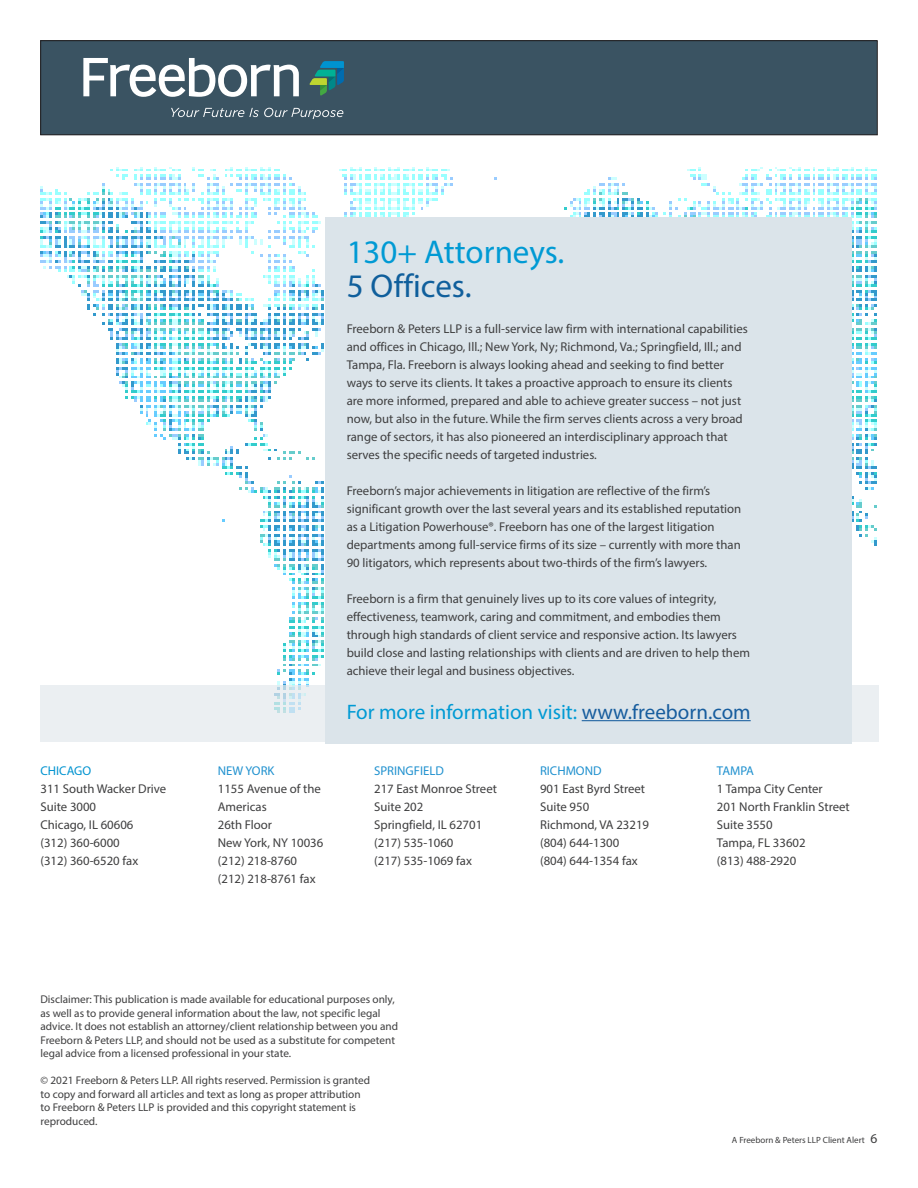
<style>
.page{position:relative;width:918px;height:1188px;background:#fff}
.page>*{position:absolute;margin:0;border:0;box-sizing:border-box;transform-origin:0 0}
.Body_Text{font:33px "Myriad Pro";color:#009ad4}
.Body_Text-2{font:33px "Myriad Pro";color:#105f9c}
.Body_Text-3{font:21px "Myriad Pro";color:#009ad4}
.Body_Text-4{font:12.75px/18px "Myriad Pro";color:#3e3e3f}
.Body_Text-5{font:12.75px "Myriad Pro";color:#2091cf}
.Body_Text-6{font:12.75px "Myriad Pro";color:#0093d0}
.Disclaimer{font:11.25px/13.5px "Myriad Pro";color:#3e3e3f}
.t1{font:9px "Myriad Pro";color:#3e3e3f}
.s1{color:#175d9e}
.s2{font-size:13.5px}
</style>
<div class="page">
<div style="left:41px;top:41px;width:836px;height:94px;background:#3a5362"></div>
<svg style="left:83px;top:58px;width:216px;height:39px"></svg>
<svg style="left:309px;top:61px;width:35px;height:35px"></svg>
<svg style="left:171px;top:108px;width:172px;height:11px"></svg>
<div style="left:40px;top:40px;width:838px;height:95px;border:1px solid #231f20"></div>
<img style="left:40px;top:167px;width:839px;height:519px">
<div style="left:40px;top:686px;width:839px;height:56px;background:#ebeff2"></div>
<div style="left:326px;top:217px;width:526px;height:526px;background:#dbe4ea"></div>
<hr style="left:582px;top:720px;width:169px;height:1px;background:#175d9e">
<p class="Body_Text-6" style="left:40px;top:763px;width:52px">CHICAGO</p>
<p class="Body_Text-4" style="left:40px;top:780px;width:127px">311 South Wacker Drive</p>
<p class="Body_Text-4" style="left:40px;top:798px;width:57px">Suite 3000</p>
<p class="Body_Text-4" style="left:40px;top:816px;width:94px">Chicago, IL 60606</p>
<p class="Body_Text-4" style="left:40px;top:834px;width:81px">(312) 360-6000</p>
<p class="Body_Text-4" style="left:40px;top:852px;width:99px">(312) 360-6520 fax</p>
<p class="Body_Text-5" style="left:218px;top:763px;width:58px">NEW YORK</p>
<p class="Body_Text-4" style="left:218px;top:780px;width:105px">1155 Avenue of the<br>Americas</p>
<p class="Body_Text-4" style="left:218px;top:816px;width:56px">26th Floor</p>
<p class="Body_Text-4" style="left:218px;top:834px;width:107px">New York, NY 10036</p>
<p class="Body_Text-4" style="left:218px;top:852px;width:81px">(212) 218-8760</p>
<p class="Body_Text-4" style="left:218px;top:870px;width:99px">(212) 218-8761 fax</p>
<p class="Body_Text" style="left:347px;top:231px;width:219px">130+ Attorneys.</p>
<p class="Body_Text-2" style="left:347px;top:266px;width:126px">5 Offices.</p>
<p class="Body_Text-4" style="left:347px;top:320px;width:403px">Freeborn &amp; Peters LLP is a full-service law firm with international capabilities and offices in Chicago, Ill.; New York, Ny; Richmond, Va.; Springfield, Ill.; and Tampa, Fla. Freeborn is always looking ahead and seeking to find better ways to serve its clients. It takes a proactive approach to ensure its clients are more informed, prepared and able to achieve greater success – not just now, but also in the future. While the firm serves clients across a very broad range of sectors, it has also pioneered an interdisciplinary approach that serves the specific needs of targeted industries.</p>
<p class="Body_Text-4" style="left:347px;top:482px;width:396px">Freeborn’s major achievements in litigation are reflective of the firm’s significant growth over the last several years and its established reputation as a Litigation Powerhouse®. Freeborn has one of the largest litigation departments among full-service firms of its size – currently with more than 90 litigators, which represents about two-thirds of the firm’s lawyers.</p>
<p class="Body_Text-4" style="left:347px;top:590px;width:405px">Freeborn is a firm that genuinely lives up to its core values of integrity, effectiveness, teamwork, caring and commitment, and embodies them through high standards of client service and responsive action. Its lawyers build close and lasting relationships with clients and are driven to help them achieve their legal and business objectives.</p>
<p class="Body_Text-3" style="left:347px;top:699px;width:406px">For more information visit: <span class="s1">www.freeborn.com</span></p>
<p class="Body_Text-5" style="left:374px;top:763px;width:71px">SPRINGFIELD</p>
<p class="Body_Text-4" style="left:374px;top:780px;width:124px">217 East Monroe Street</p>
<p class="Body_Text-4" style="left:374px;top:798px;width:51px">Suite 202</p>
<p class="Body_Text-4" style="left:374px;top:816px;width:109px">Springfield, IL 62701</p>
<p class="Body_Text-4" style="left:374px;top:834px;width:81px">(217) 535-1060</p>
<p class="Body_Text-4" style="left:374px;top:852px;width:99px">(217) 535-1069 fax</p>
<p class="Body_Text-5" style="left:540px;top:763px;width:63px">RICHMOND</p>
<p class="Body_Text-4" style="left:540px;top:780px;width:107px">901 East Byrd Street</p>
<p class="Body_Text-4" style="left:540px;top:798px;width:51px">Suite 950</p>
<p class="Body_Text-4" style="left:540px;top:816px;width:111px">Richmond, VA 23219</p>
<p class="Body_Text-4" style="left:540px;top:834px;width:81px">(804) 644-1300</p>
<p class="Body_Text-4" style="left:540px;top:852px;width:99px">(804) 644-1354 fax</p>
<p class="Body_Text-5" style="left:717px;top:763px;width:38px">TAMPA</p>
<p class="Body_Text-4" style="left:717px;top:780px;width:107px">1 Tampa City Center</p>
<p class="Body_Text-4" style="left:717px;top:798px;width:134px">201 North Franklin Street</p>
<p class="Body_Text-4" style="left:717px;top:816px;width:57px">Suite 3550</p>
<p class="Body_Text-4" style="left:717px;top:834px;width:90px">Tampa, FL 33602</p>
<p class="Body_Text-4" style="left:717px;top:852px;width:81px">(813) 488-2920</p>
<p class="Disclaimer" style="left:40px;top:993px;width:359px">Disclaimer: This publication is made available for educational purposes only, as well as to provide general information about the law, not specific legal advice. It does not establish an attorney/client relationship between you and Freeborn &amp; Peters LLP, and should not be used as a substitute for competent legal advice from a licensed professional in your state.</p>
<p class="Disclaimer" style="left:40px;top:1074px;width:331px">© 2021 Freeborn &amp; Peters LLP. All rights reserved. Permission is granted to copy and forward all articles and text as long as proper attribution to Freeborn &amp; Peters LLP is provided and this copyright statement is reproduced.</p>
<p class="t1" style="left:732px;top:1135px;width:147px">A Freeborn &amp; Peters LLP Client Alert <span class="s2">6</span></p>
</div>
